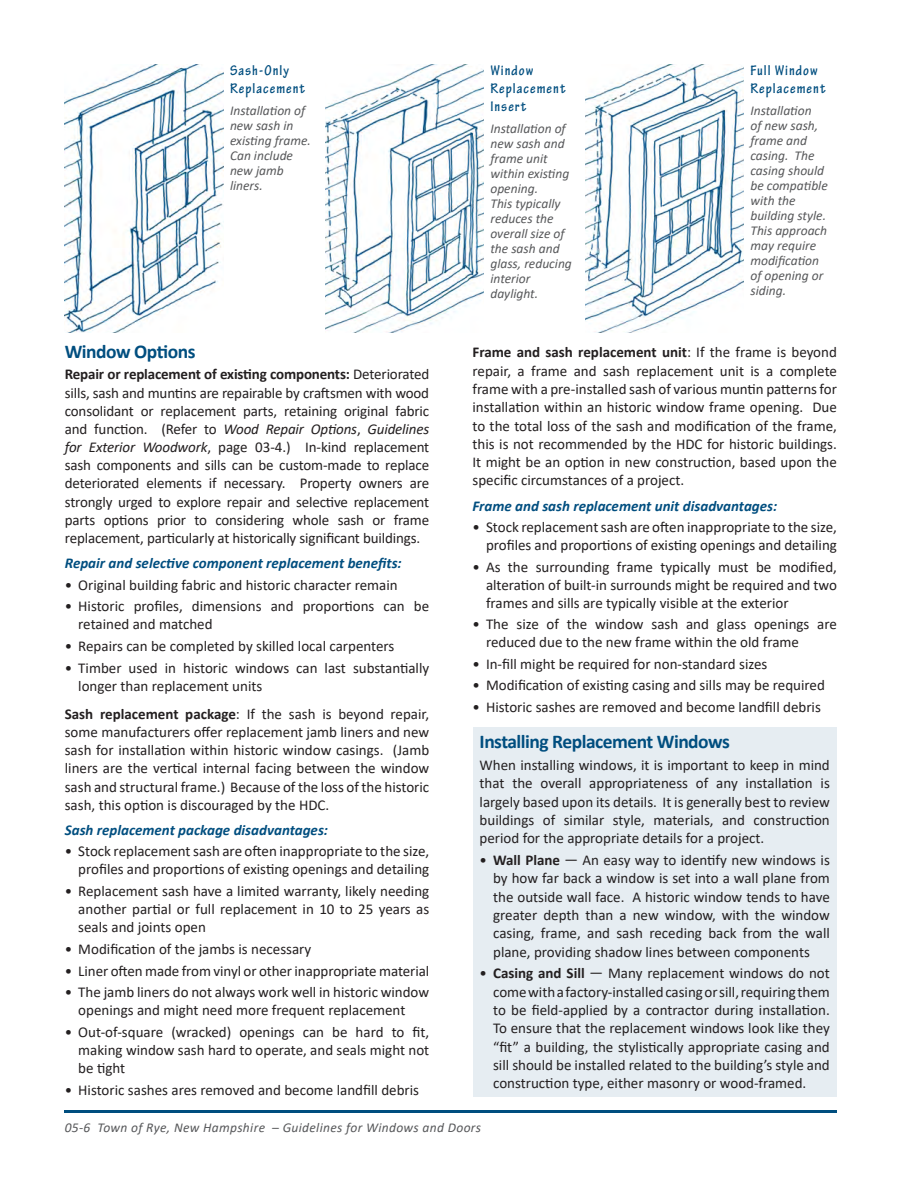
<style>
.page{position:relative;width:918px;height:1188px;background:#fff}
.page>*{position:absolute;margin:0;border:0;box-sizing:border-box;transform-origin:0 0}
.HDC_Heading_One{font:700 19.5px "Calibri";letter-spacing:-.025em;color:#004e7f}
.HDC_BodyText{font:15px/18.1px "Calibri";color:#231f20;text-align:justify}
.HDC_BodyText-2{font:italic 700 15px "Calibri";color:#004e7f}
.HDC_Captions_Tekton{font:700 condensed 15px/18px "Tekton Pro";letter-spacing:.07em;color:#004e7f}
.HDC_Captions{font:italic 13.5px/15px "Calibri";color:#57585a}
.HDC_Captions-2{font:italic 13.5px "Calibri";letter-spacing:.025em;color:#57585a}
.s1{font-weight:700}
.s2{font-style:italic}
</style>
<div class="page">
<hr style="left:65px;top:1110px;width:772px;height:2px;background:#004e7f">
<img style="left:65px;top:65px;width:158px;height:268px">
<img style="left:325px;top:65px;width:159px;height:268px">
<img style="left:585px;top:65px;width:159px;height:268px">
<div style="left:473px;top:727px;width:364px;height:370px;background:#e6edf2"></div>
<p class="HDC_Captions_Tekton" style="left:230px;top:62px;width:77px">Sash-Only<br>Replacement</p>
<p class="HDC_Captions" style="left:230px;top:102px;width:82px">Installation of new sash in existing frame.<br>Can include new jamb liners.</p>
<p class="HDC_Heading_One" style="left:65px;top:337px;width:132px">Window Options</p>
<p class="HDC_BodyText" style="left:65px;top:365px;width:366px"><span class="s1">Repair or replacement of existing components:</span> Deteriorated sills, sash and muntins are repairable by craftsmen with wood consolidant or replacement parts, retaining original fabric and function. (Refer to <span class="s2">Wood Repair Options</span>, <span class="s2">Guidelines for Exterior Woodwork</span>, page 03-4.) In-kind replacement sash components and sills can be custom-made to replace deteriorated elements if necessary. Property owners are strongly urged to explore repair and selective replacement parts options prior to considering whole sash or frame replacement, particularly at historically significant buildings.</p>
<p class="HDC_BodyText-2" style="left:65px;top:552px;width:338px">Repair and selective component replacement benefits:</p>
<p class="HDC_BodyText" style="left:65px;top:575px;width:334px">• Original building fabric and historic character remain</p>
<p class="HDC_BodyText" style="left:78px;top:597px;width:353px;text-indent:-14px">• Historic profiles, dimensions and proportions can be retained and matched</p>
<p class="HDC_BodyText" style="left:65px;top:637px;width:331px">• Repairs can be completed by skilled local carpenters</p>
<p class="HDC_BodyText" style="left:78px;top:658px;width:352px;text-indent:-14px">• Timber used in historic windows can last substantially longer than replacement units</p>
<p class="HDC_BodyText" style="left:65px;top:704px;width:366px"><span class="s1">Sash replacement package</span>: If the sash is beyond repair, some manufacturers offer replacement jamb liners and new sash for installation within historic window casings. (Jamb liners are the vertical internal facing between the window sash and structural frame.) Because of the loss of the historic sash, this option is discouraged by the HDC.</p>
<p class="HDC_BodyText-2" style="left:65px;top:819px;width:265px">Sash replacement package disadvantages:</p>
<p class="HDC_BodyText" style="left:65px;top:842px;width:366px;text-align:right">• Stock replacement sash are often inappropriate to the size, profiles and proportions of existing openings and detailing</p>
<p class="HDC_BodyText" style="left:78px;top:882px;width:353px;text-indent:-14px">• Replacement sash have a limited warranty, likely needing another partial or full replacement in 10 to 25 years as seals and joints open</p>
<p class="HDC_BodyText" style="left:65px;top:940px;width:248px">• Modification of the jambs is necessary</p>
<p class="HDC_BodyText" style="left:65px;top:961px;width:366px">• Liner often made from vinyl or other inappropriate material</p>
<p class="HDC_BodyText" style="left:78px;top:983px;width:352px;text-indent:-14px">• The jamb liners do not always work well in historic window openings and might need more frequent replacement</p>
<p class="HDC_BodyText" style="left:78px;top:1023px;width:353px;text-indent:-14px">• Out-of-square (wracked) openings can be hard to fit, making window sash hard to operate, and seals might not be tight</p>
<p class="HDC_BodyText" style="left:65px;top:1081px;width:356px">• Historic sashes ares removed and become landfill debris</p>
<p class="HDC_Captions_Tekton" style="left:490px;top:62px;width:77px">Window<br>Replacement<br>Insert</p>
<p class="HDC_Captions" style="left:490px;top:120px;width:83px">Installation of new sash and frame unit within existing opening.<br>This typically reduces the overall size of the sash and glass, reducing interior daylight.</p>
<p class="HDC_Captions_Tekton" style="left:750px;top:62px;width:77px">Full Window<br>Replacement</p>
<p class="HDC_Captions" style="left:750px;top:102px;width:79px">Installation<br>of new sash, frame and casing. The casing should be compatible with the building style.<br>This approach may require modification of opening or siding.</p>
<p class="HDC_BodyText" style="left:473px;top:343px;width:366px"><span class="s1">Frame and sash replacement unit</span>: If the frame is beyond repair, a frame and sash replacement unit is a complete frame with a pre-installed sash of various muntin patterns for installation within an historic window frame opening. Due to the total loss of the sash and modification of the frame, this is not recommended by the HDC for historic buildings.<br>It might be an option in new construction, based upon the specific circumstances of a project.</p>
<p class="HDC_BodyText-2" style="left:473px;top:495px;width:306px">Frame and sash replacement unit disadvantages:</p>
<p class="HDC_BodyText" style="left:472px;top:518px;width:366px;text-align:right">• Stock replacement sash are often inappropriate to the size, profiles and proportions of existing openings and detailing</p>
<p class="HDC_BodyText" style="left:486px;top:557px;width:352px;text-indent:-14px">• As the surrounding frame typically must be modified, alteration of built-in surrounds might be required and two frames and sills are typically visible at the exterior</p>
<p class="HDC_BodyText" style="left:486px;top:615px;width:353px;text-indent:-14px">• The size of the window sash and glass openings are reduced due to the new frame within the old frame</p>
<p class="HDC_BodyText" style="left:472px;top:654px;width:296px">• In-fill might be required for non-standard sizes</p>
<p class="HDC_BodyText" style="left:472px;top:676px;width:354px">• Modification of existing casing and sills may be required</p>
<p class="HDC_BodyText" style="left:472px;top:697px;width:350px">• Historic sashes are removed and become landfill debris</p>
<p class="HDC_Heading_One" style="left:480px;top:728px;width:252px">Installing Replacement Windows</p>
<p class="HDC_BodyText" style="left:480px;top:756px;width:352px">When installing windows, it is important to keep in mind that the overall appropriateness of any installation is largely based upon its details. It is generally best to review buildings of similar style, materials, and construction period for the appropriate details for a project.</p>
<p class="HDC_BodyText" style="left:493px;top:851px;width:338px;text-indent:-14px">• <span class="s1">Wall Plane</span> ― An easy way to identify new windows is by how far back a window is set into a wall plane from the outside wall face. A historic window tends to have greater depth than a new window, with the window casing, frame, and sash receding back from the wall plane, providing shadow lines between components</p>
<p class="HDC_BodyText" style="left:493px;top:964px;width:338px;text-indent:-14px">• <span class="s1">Casing and Sill</span> ― Many replacement windows do not come with a factory-installed casing or sill, requiring them to be field-applied by a contractor during installation.<br>To ensure that the replacement windows look like they “fit” a building, the stylistically appropriate casing and sill should be installed related to the building’s style and construction type, either masonry or wood-framed.</p>
<p class="HDC_Captions-2" style="left:65px;top:1119px;width:418px">05-6 Town of Rye, New Hampshire – Guidelines for Windows and Doors</p>
</div>
